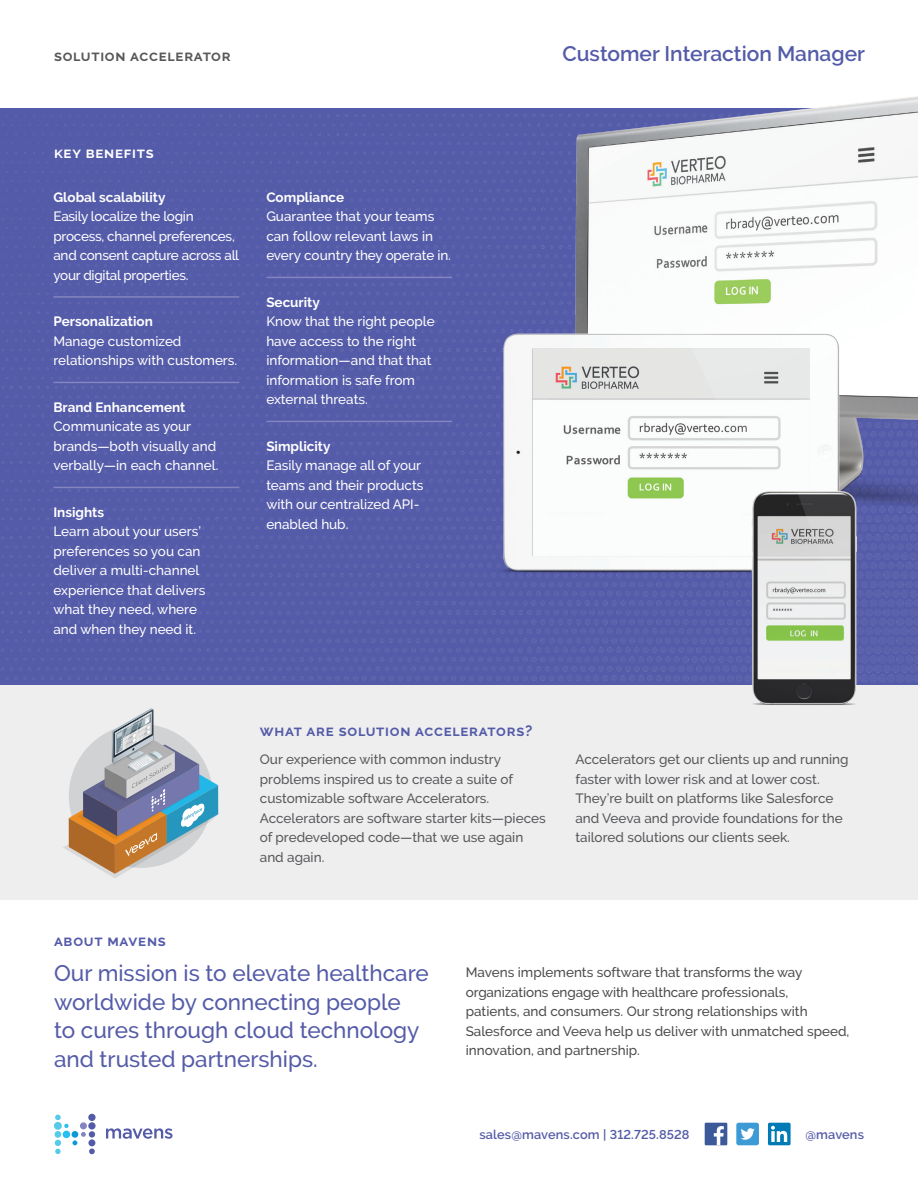
<style>
.page{position:relative;width:918px;height:1188px;background:#fff}
.page>*{position:absolute;margin:0;border:0;box-sizing:border-box;transform-origin:0 0}
.t1{font:500 22.5px/28.5px "Raleway";color:#545ba8}
.t2{font:600 21px "Raleway";color:#545ba8}
.t3{font:700 15px "Raleway";letter-spacing:.05em;color:#545ba8}
.t4{font:700 15px "Raleway";color:#57585a}
.t5{font:700 15px "Raleway";color:#fff}
.t6{font:500 13.5px/19.5px "Raleway";color:#fff}
.t7{font:500 13.5px/19.5px "Raleway";color:#57585a}
.t8{font:500 13.5px/19.5px "Raleway";color:#4b4c4d}
.t9{font:500 13.5px/19.5px "Raleway";letter-spacing:-.02em;color:#fff}
.t10{font:700 13.5px "Raleway";color:#fff}
.t11{font:600 12.75px "Raleway";letter-spacing:.01em;color:#545ba8}
</style>
<div class="page">
<div style="left:0;top:684px;width:918px;height:216px;background:#eeeeef"></div>
<svg style="left:63px;top:708px;width:155px;height:170px"></svg>
<div style="left:0;top:108px;width:918px;height:576px;background:#545ba8"></div>
<hr style="left:53px;top:296px;width:186px;height:2px;background:#8485c0">
<hr style="left:53px;top:382px;width:186px;height:1px;background:#8485c0">
<hr style="left:53px;top:487px;width:186px;height:1px;background:#8485c0">
<hr style="left:266px;top:277px;width:186px;height:1px;background:#8485c0">
<hr style="left:266px;top:421px;width:186px;height:1px;background:#8485c0">
<img style="left:550px;top:96px;width:368px;height:428px">
<img style="left:495px;top:324px;width:351px;height:256px">
<img style="left:744px;top:489px;width:120px;height:216px">
<svg style="left:55px;top:1115px;width:40px;height:39px"></svg>
<svg style="left:106px;top:1128px;width:67px;height:11px"></svg>
<div style="left:736px;top:1123px;width:23px;height:22px;background:#3c9bd5;border-radius:2px"></div>
<svg style="left:741px;top:1128px;width:14px;height:12px"></svg>
<div style="left:768px;top:1123px;width:23px;height:22px;background:#007bb6;border-radius:2px"></div>
<svg style="left:771px;top:1126px;width:16px;height:16px"></svg>
<div style="left:705px;top:1123px;width:22px;height:22px;background:#3c5a99"></div>
<svg style="left:714px;top:1126px;width:10px;height:19px"></svg>
<p class="t4" style="left:54px;top:47px;width:178px">solution accelerator</p>
<h2 class="t2" style="left:562px;top:42px;width:304px">Customer Interaction Manager</h2>
<p class="t5" style="left:54px;top:144px;width:101px">key benefits</p>
<p class="t10" style="left:53px;top:189px;width:114px">Global scalability</p>
<p class="t9" style="left:53px;top:207px;width:187px">Easily localize the login process, channel preferences, and consent capture across all your digital properties.</p>
<p class="t10" style="left:53px;top:314px;width:101px">Personalization</p>
<p class="t6" style="left:53px;top:331px;width:185px">Manage customized relationships with customers.</p>
<p class="t10" style="left:53px;top:399px;width:133px">Brand Enhancement</p>
<p class="t6" style="left:53px;top:417px;width:166px">Communicate as your brands—both visually and verbally—in each channel.</p>
<p class="t10" style="left:53px;top:504px;width:52px">Insights</p>
<p class="t6" style="left:53px;top:522px;width:154px">Learn about your users’ preferences so you can deliver a multi-channel experience that delivers what they need, where and when they need it.</p>
<p class="t10" style="left:266px;top:189px;width:79px">Compliance</p>
<p class="t6" style="left:266px;top:207px;width:186px">Guarantee that your teams can follow relevant laws in every country they operate in.</p>
<p class="t10" style="left:266px;top:294px;width:55px">Security</p>
<p class="t6" style="left:266px;top:312px;width:170px">Know that the right people have access to the right information—and that that information is safe from external threats.</p>
<p class="t10" style="left:266px;top:438px;width:66px">Simplicity</p>
<p class="t6" style="left:266px;top:456px;width:159px">Easily manage all of your teams and their products with our centralized API&shy;enabled hub.</p>
<p class="t3" style="left:54px;top:932px;width:113px">about mavens</p>
<p class="t3" style="left:260px;top:722px;width:274px">what are solution accelerators?</p>
<p class="t7" style="left:260px;top:750px;width:287px">Our experience with common industry problems inspired us to create a suite of customizable software Accelerators.<br>Accelerators are software starter kits—pieces of predeveloped code—that we use again and again.</p>
<p class="t7" style="left:575px;top:750px;width:275px">Accelerators get our clients up and running faster with lower risk and at lower cost.<br>They’re built on platforms like Salesforce and Veeva and provide foundations for the tailored solutions our clients seek.</p>
<h1 class="t1" style="left:54px;top:959px;width:376px">Our mission is to elevate healthcare worldwide by connecting people<br>to cures through cloud technology and trusted partnerships.</h1>
<p class="t8" style="left:466px;top:963px;width:385px">Mavens implements software that transforms the way organizations engage with healthcare professionals,<br>patients, and consumers. Our strong relationships with Salesforce and Veeva help us deliver with unmatched speed, innovation, and partnership.</p>
<p class="t11" style="left:479px;top:1127px;width:212px">sales@mavens.com | 312.725.8528</p>
<p class="t11" style="left:805px;top:1127px;width:60px">@mavens</p>
</div>
